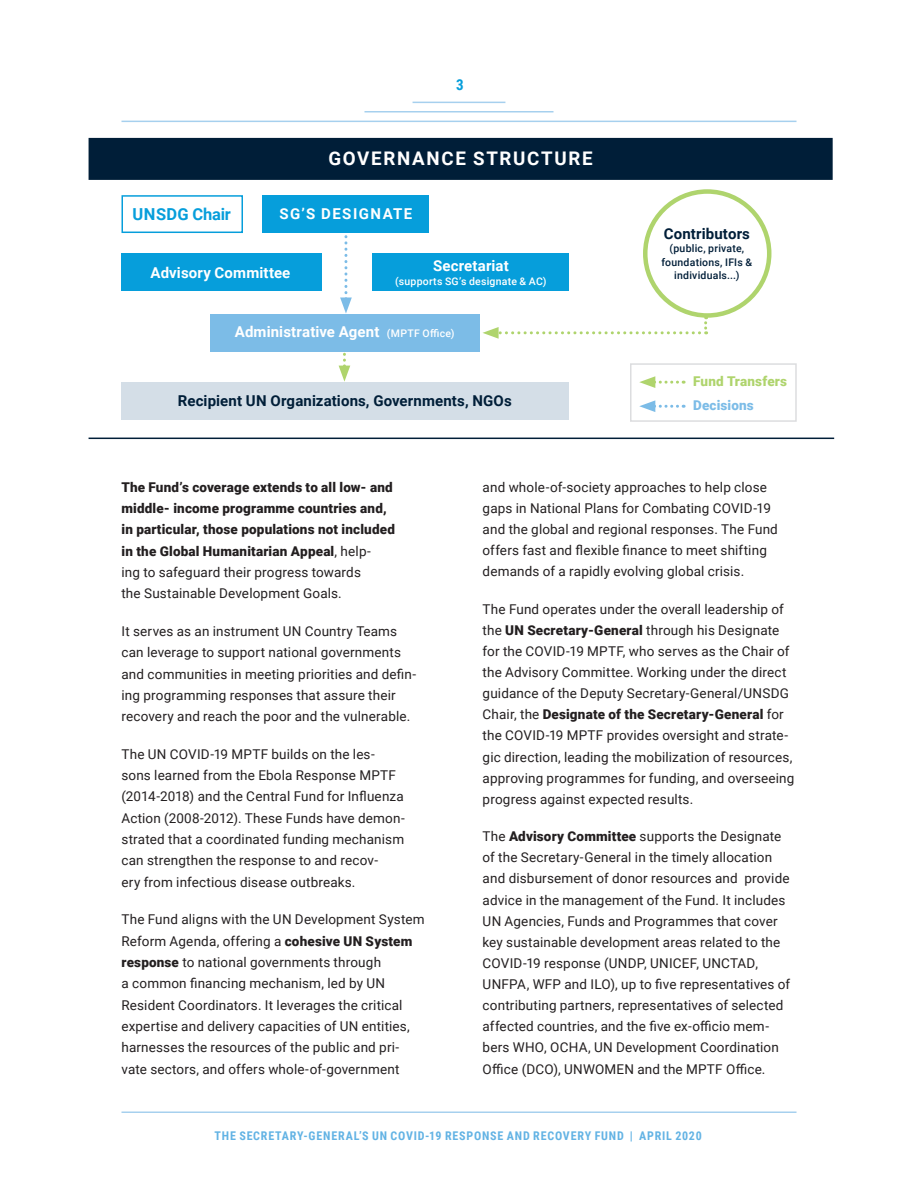
<style>
.page{position:relative;width:918px;height:1188px;background:#fff}
.page>*{position:absolute;margin:0;border:0;box-sizing:border-box;transform-origin:0 0}
.diagram_H1{font:700 18.75px "Roboto";letter-spacing:.09em;color:#fff}
.diagram_tx1{font:700 16.5px "Roboto";letter-spacing:.005em;color:#069edb}
.diagram_tx2{font:700 15px "Roboto";letter-spacing:.01em;color:#fff}
.diagram_tx2_dark_blu{font:700 15px "Roboto";letter-spacing:.01em;color:#001e38}
.diagram_tx1-2{font:700 15px "Roboto";letter-spacing:.095em;color:#fff}
.diagram_tx4{font:700 15px "Roboto";letter-spacing:.01em;color:#001e38}
.t1{font:700 15px "Roboto Condensed";color:#069edb}
.TX_ragged_lines{font:13.5px/21.1px "Roboto";letter-spacing:.01em;color:#231f20}
.TX_ragged_lines-2{font:900 13.5px/21.3px "Roboto";letter-spacing:.01em;color:#231f20}
.diagram_legend_green{font:900 13.5px "Roboto";letter-spacing:.015em;color:#afd46d}
.diagram_legend_blue{font:900 13.5px "Roboto";letter-spacing:.01em;color:#7cbce7}
.t2{font:700 12px "Roboto Condensed";letter-spacing:.07em;color:#63b3e4}
.diagram_tx5{font:500 10.5px/13.5px "Roboto";letter-spacing:.02em;color:#001e38;text-align:center}
.diagram_tx3{font:500 10.5px "Roboto";letter-spacing:.02em;color:#fff}
.s1{font-weight:500;font-size:10.5px}
.s2{font-weight:400}
.s3{font-weight:900}
</style>
<div class="page">
<hr style="left:122px;top:1112px;width:674px;height:1px;background:#a6d0ee">
<hr style="left:122px;top:121px;width:674px;height:1px;background:#a6d0ee">
<hr style="left:413px;top:102px;width:92px;height:1px;background:#a6d0ee">
<hr style="left:364px;top:111px;width:190px;height:1px;background:#a6d0ee">
<div style="left:122px;top:253px;width:200px;height:38px;background:#069edb"></div>
<div style="left:373px;top:253px;width:196px;height:38px;background:#069edb"></div>
<svg style="left:339px;top:351px;width:11px;height:31px"></svg>
<svg style="left:483px;top:317px;width:224px;height:22px"></svg>
<div style="left:211px;top:314px;width:269px;height:37px;background:#7cbce7"></div>
<svg style="left:340px;top:235px;width:12px;height:79px"></svg>
<div style="left:122px;top:382px;width:447px;height:38px;background:#d4dee7"></div>
<div style="left:643px;top:189px;width:128px;height:129px;border:4px solid #afd46d;border-radius:50%"></div>
<hr style="left:89px;top:438px;width:745px;height:1px;background:#001e38">
<svg style="left:639px;top:376px;width:45px;height:12px"></svg>
<svg style="left:639px;top:400px;width:45px;height:12px"></svg>
<div style="left:630px;top:363px;width:167px;height:59px;border:2px solid #dcdddf"></div>
<div style="left:89px;top:138px;width:744px;height:42px;background:#001e38"></div>
<div style="left:262px;top:195px;width:167px;height:38px;background:#069edb"></div>
<div style="left:122px;top:195px;width:121px;height:38px;border:2px solid #069edb"></div>
<p class="t1" style="left:456px;top:74px;width:9px">3</p>
<p class="diagram_H1" style="left:329px;top:145px;width:266px">GOVERNANCE STRUCTURE</p>
<p class="diagram_tx1" style="left:133px;top:202px;width:100px">UNSDG Chair</p>
<p class="diagram_tx1-2" style="left:280px;top:203px;width:134px">SG’S DESIGNATE</p>
<p class="diagram_tx2" style="left:151px;top:262px;width:141px">Advisory Committee</p>
<p class="diagram_tx2" style="left:433px;top:255px;width:77px">Secretariat</p>
<p class="diagram_tx3" style="left:395px;top:274px;width:153px">(supports SG’s designate &amp; AC)</p>
<p class="diagram_tx2" style="left:235px;top:322px;width:221px">Administrative Agent <span class="s1">(MPTF Office)</span></p>
<p class="diagram_tx2_dark_blu" style="left:178px;top:390px;width:335px">Recipient UN Organizations, Governments, NGOs</p>
<p class="diagram_tx4" style="left:664px;top:223px;width:88px">Contributors</p>
<p class="diagram_tx5" style="left:661px;top:242px;width:92px">(public, private, foundations, IFIs &amp; individuals...)</p>
<p class="diagram_legend_green" style="left:693px;top:372px;width:95px">Fund Transfers</p>
<p class="diagram_legend_blue" style="left:693px;top:396px;width:62px">Decisions</p>
<p class="TX_ragged_lines-2" style="left:122px;top:476px;width:275px">The Fund’s coverage extends to all low- and middle- income programme countries and, in particular, those populations not included in the Global Humanitarian Appeal<span class="s2">, help-<br>ing to safeguard their progress towards<br>the Sustainable Development Goals.</span></p>
<p class="TX_ragged_lines" style="left:122px;top:620px;width:296px">It serves as an instrument UN Country Teams can leverage to support national governments and communities in meeting priorities and defin&shy;ing programming responses that assure their recovery and reach the poor and the vulnerable.</p>
<p class="TX_ragged_lines" style="left:122px;top:743px;width:285px">The UN COVID-19 MPTF builds on the les&shy;sons learned from the Ebola Response MPTF (2014-2018) and the Central Fund for Influenza Action (2008-2012). These Funds have demon&shy;strated that a coordinated funding mechanism can strengthen the response to and recov-<br>ery from infectious disease outbreaks.</p>
<p class="TX_ragged_lines" style="left:122px;top:908px;width:305px">The Fund aligns with the UN Development System Reform Agenda, offering a <span class="s3">cohesive UN System response</span> to national governments through<br>a common financing mechanism, led by UN Resident Coordinators. It leverages the critical expertise and delivery capacities of UN entities, harnesses the resources of the public and pri&shy;vate sectors, and offers whole-of-government</p>
<p class="TX_ragged_lines" style="left:483px;top:476px;width:297px">and whole-of-society approaches to help close gaps in National Plans for Combating COVID-19 and the global and regional responses. The Fund offers fast and flexible finance to meet shifting demands of a rapidly evolving global crisis.</p>
<p class="TX_ragged_lines" style="left:483px;top:598px;width:313px">The Fund operates under the overall leadership of the <span class="s3">UN Secretary-General</span> through his Designate for the COVID-19 MPTF, who serves as the Chair of the Advisory Committee. Working under the direct guidance of the Deputy Secretary-General/UNSDG Chair, the <span class="s3">Designate of the Secretary-General</span> for the COVID-19 MPTF provides oversight and strate&shy;gic direction, leading the mobilization of resources, approving programmes for funding, and overseeing progress against expected results.</p>
<p class="TX_ragged_lines" style="left:483px;top:825px;width:309px">The <span class="s3">Advisory Committee</span> supports the Designate of the Secretary-General in the timely allocation and disbursement of donor resources and provide advice in the management of the Fund. It includes UN Agencies, Funds and Programmes that cover key sustainable development areas related to the COVID-19 response (UNDP, UNICEF, UNCTAD, UNFPA, WFP and ILO), up to five representatives of contributing partners, representatives of selected affected countries, and the five ex-officio mem&shy;bers WHO, OCHA, UN Development Coordination Office (DCO), UNWOMEN and the MPTF Office.</p>
<p class="t2" style="left:215px;top:1127px;width:489px">THE SECRETARY-GENERAL’S UN COVID-19 RESPONSE AND RECOVERY FUND | APRIL 2020</p>
</div>
